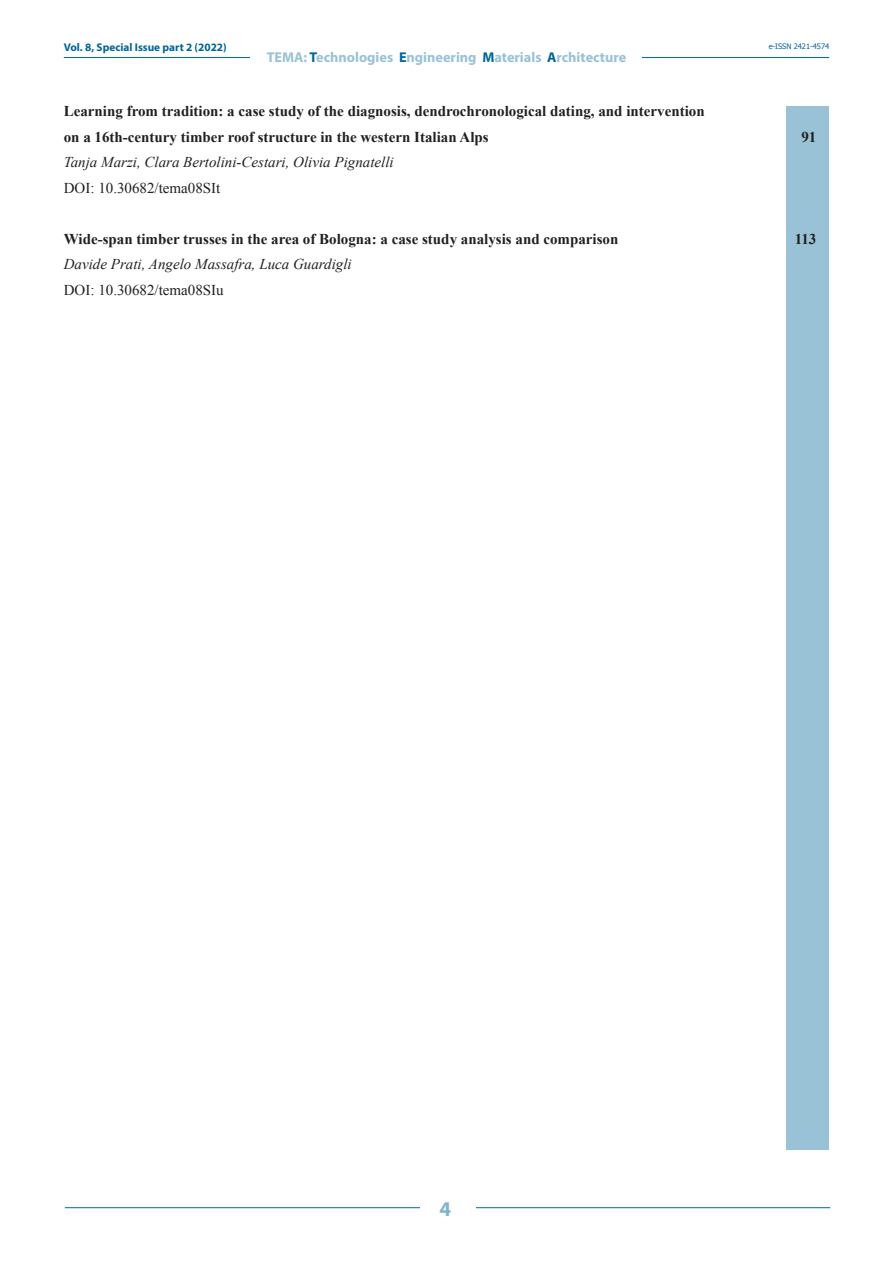
<style>
.page{position:relative;width:893px;height:1263px;background:#fff}
.page>*{position:absolute;margin:0;border:0;box-sizing:border-box;transform-origin:0 0}
.t1{font:700 21px "Myriad Pro";color:#80b3cc}
.t2{font:700 15px/25.5px "Times New Roman";color:#231f20}
.t3{font:italic 15px "Times New Roman";color:#231f20}
.t4{font:15px "Times New Roman";color:#231f20}
.t5{font:700 14.25px "Myriad Pro";color:#99c2d6}
.t6{font:700 11.25px "Myriad Pro";color:#069}
.t7{font:7.5px "Tahoma";color:#069}
.s1{color:#069}
</style>
<div class="page">
<hr style="left:64px;top:57px;width:765px;height:1px;background:#069">
<div style="left:251px;top:48px;width:391px;height:17px;background:#fff"></div>
<hr style="left:65px;top:1207px;width:765px;height:1px;background:#069">
<div style="left:420px;top:1195px;width:55px;height:25px;background:#fff"></div>
<div style="left:787px;top:106px;width:42px;height:1044px;background:#99c2d6"></div>
<p class="t6" style="left:64px;top:40px;width:164px">Vol. 8, Special Issue part 2 (2022)</p>
<p class="t7" style="left:769px;top:41px;width:62px">e-ISSN 2421-4574</p>
<p class="t5" style="left:267px;top:48px;width:361px">TEMA: <span class="s1">T</span>echnologies <span class="s1">E</span>ngineering <span class="s1">M</span>aterials <span class="s1">A</span>rchitecture</p>
<p class="t2" style="left:64px;top:98px;width:642px">Learning from tradition: a case study of the diagnosis, dendrochronological dating, and intervention on a 16th-century timber roof structure in the western Italian Alps</p>
<p class="t3" style="left:64px;top:152px;width:331px">Tanja Marzi, Clara Bertolini-Cestari, Olivia Pignatelli</p>
<p class="t4" style="left:64px;top:178px;width:158px">DOI: 10.30682/tema08SIt</p>
<p class="t2" style="left:801px;top:124px;width:16px">91</p>
<p class="t2" style="left:64px;top:226px;width:556px">Wide-span timber trusses in the area of Bologna: a case study analysis and comparison</p>
<p class="t2" style="left:795px;top:226px;width:23px">113</p>
<p class="t3" style="left:64px;top:254px;width:289px">Davide Prati, Angelo Massafra, Luca Guardigli</p>
<p class="t4" style="left:64px;top:280px;width:161px">DOI: 10.30682/tema08SIu</p>
<h1 class="t1" style="left:439px;top:1195px;width:13px">4</h1>
</div>
